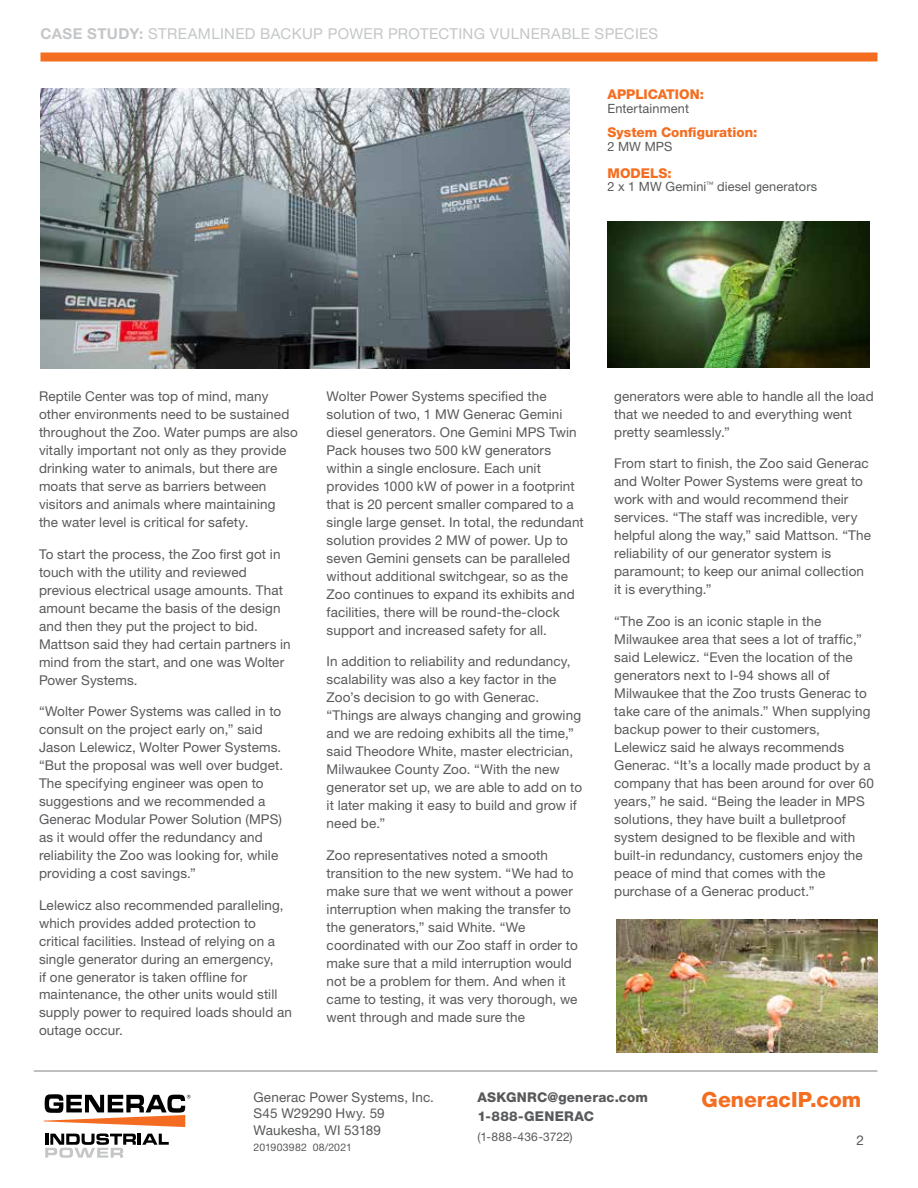
<style>
.page{position:relative;width:918px;height:1188px;background:#fff}
.page>*{position:absolute;margin:0;border:0;box-sizing:border-box;transform-origin:0 0}
.t1{font:800 21px "Helvetica Neue LT Std";color:#f36e21}
.t2{font:15px "Helvetica Neue LT Std";letter-spacing:.025em;color:#c4c6c8}
.t3{font:13.5px/18px "Helvetica Neue LT Std";letter-spacing:.01em;color:#58595b}
.t4{font:800 13.5px "Helvetica Neue LT Std";color:#f36e21}
.t5{font:800 13.5px/19.5px "Helvetica Neue LT Std";letter-spacing:.015em;color:#58595b}
.t6{font:12.75px "Helvetica Neue LT Std";letter-spacing:.01em;color:#58595b}
.t7{font:12px "Helvetica Neue LT Std";letter-spacing:.015em;color:#58595b}
.t8{font:10.5px "Helvetica Neue LT Std";letter-spacing:.02em;color:#58595b}
.s1{font-weight:700}
</style>
<div class="page">
<img style="left:40px;top:88px;width:529px;height:280px">
<hr style="left:34px;top:1071px;width:844px;height:1px;background:#808285">
<div style="left:40px;top:52px;width:838px;height:10px;background:#f36e21"></div>
<svg style="left:44px;top:1094px;width:146px;height:33px"></svg>
<svg style="left:45px;top:1134px;width:124px;height:24px"></svg>
<img style="left:608px;top:221px;width:261px;height:146px">
<img style="left:617px;top:920px;width:261px;height:133px">
<p class="t2" style="left:40px;top:25px;width:619px"><span class="s1">CASE STUDY:</span> STREAMLINED BACKUP POWER PROTECTING VULNERABLE SPECIES</p>
<p class="t4" style="left:608px;top:86px;width:98px">APPLICATION:</p>
<p class="t6" style="left:608px;top:101px;width:83px">Entertainment</p>
<p class="t4" style="left:608px;top:124px;width:151px">System Configuration:</p>
<p class="t6" style="left:608px;top:139px;width:66px">2 MW MPS</p>
<p class="t4" style="left:608px;top:165px;width:66px">MODELS:</p>
<p class="t6" style="left:608px;top:179px;width:211px">2 x 1 MW Gemini<sup>™</sup> diesel generators</p>
<p class="t3" style="left:39px;top:387px;width:260px">Reptile Center was top of mind, many other environments need to be sustained throughout the Zoo. Water pumps are also vitally important not only as they provide drinking water to animals, but there are moats that serve as barriers between visitors and animals where maintaining the water level is critical for safety.</p>
<p class="t3" style="left:39px;top:545px;width:253px">To start the process, the Zoo first got in touch with the utility and reviewed previous electrical usage amounts. That amount became the basis of the design and then they put the project to bid.<br>Mattson said they had certain partners in mind from the start, and one was Wolter Power Systems.</p>
<p class="t3" style="left:39px;top:702px;width:246px">“Wolter Power Systems was called in to consult on the project early on,” said Jason Lelewicz, Wolter Power Systems. “But the proposal was well over budget.<br>The specifying engineer was open to suggestions and we recommended a Generac Modular Power Solution (MPS) as it would offer the redundancy and reliability the Zoo was looking for, while providing a cost savings.”</p>
<p class="t3" style="left:39px;top:896px;width:255px">Lelewicz also recommended paralleling, which provides added protection to critical facilities. Instead of relying on a single generator during an emergency,<br>if one generator is taken offline for maintenance, the other units would still supply power to required loads should an outage occur.</p>
<p class="t3" style="left:327px;top:387px;width:259px">Wolter Power Systems specified the solution of two, 1 MW Generac Gemini diesel generators. One Gemini MPS Twin Pack houses two 500 kW generators within a single enclosure. Each unit provides 1000 kW of power in a footprint that is 20 percent smaller compared to a single large genset. In total, the redundant solution provides 2 MW of power. Up to seven Gemini gensets can be paralleled without additional switchgear, so as the Zoo continues to expand its exhibits and facilities, there will be round-the-clock support and increased safety for all.</p>
<p class="t3" style="left:327px;top:652px;width:257px">In addition to reliability and redundancy, scalability was also a key factor in the Zoo’s decision to go with Generac. “Things are always changing and growing and we are redoing exhibits all the time,” said Theodore White, master electrician, Milwaukee County Zoo. “With the new generator set up, we are able to add on to it later making it easy to build and grow if need be.”</p>
<p class="t3" style="left:327px;top:846px;width:253px">Zoo representatives noted a smooth transition to the new system. “We had to make sure that we went without a power interruption when making the transfer to the generators,” said White. “We coordinated with our Zoo staff in order to make sure that a mild interruption would not be a problem for them. And when it came to testing, it was very thorough, we went through and made sure the</p>
<p class="t3" style="left:614px;top:387px;width:261px">generators were able to handle all the load that we needed to and everything went pretty seamlessly.”</p>
<p class="t3" style="left:614px;top:454px;width:258px">From start to finish, the Zoo said Generac and Wolter Power Systems were great to work with and would recommend their services. “The staff was incredible, very helpful along the way,” said Mattson. “The reliability of our generator system is paramount; to keep our animal collection it is everything.”</p>
<p class="t3" style="left:614px;top:612px;width:261px">“The Zoo is an iconic staple in the Milwaukee area that sees a lot of traffic,” said Lelewicz. “Even the location of the generators next to I-94 shows all of Milwaukee that the Zoo trusts Generac to take care of the animals.” When supplying backup power to their customers, Lelewicz said he always recommends Generac. “It’s a locally made product by a company that has been around for over 60 years,” he said. “Being the leader in MPS solutions, they have built a bulletproof system designed to be flexible and with built-in redundancy, customers enjoy the peace of mind that comes with the purchase of a Generac product.”</p>
<p class="t3" style="left:254px;top:1088px;width:182px;line-height:16.5px">Generac Power Systems, Inc.<br>S45 W29290 Hwy. 59<br>Waukesha, WI 53189</p>
<p class="t8" style="left:254px;top:1141px;width:100px">201903982 08/2021</p>
<p class="t5" style="left:478px;top:1087px;width:172px">ASKGNRC@generac.com<br>1-888-GENERAC</p>
<p class="t7" style="left:478px;top:1129px;width:97px">(1-888-436-3722)</p>
<h1 class="t1" style="left:702px;top:1087px;width:161px">GeneracIP.com</h1>
<p class="t3" style="left:857px;top:1131px;width:9px">2</p>
</div>
